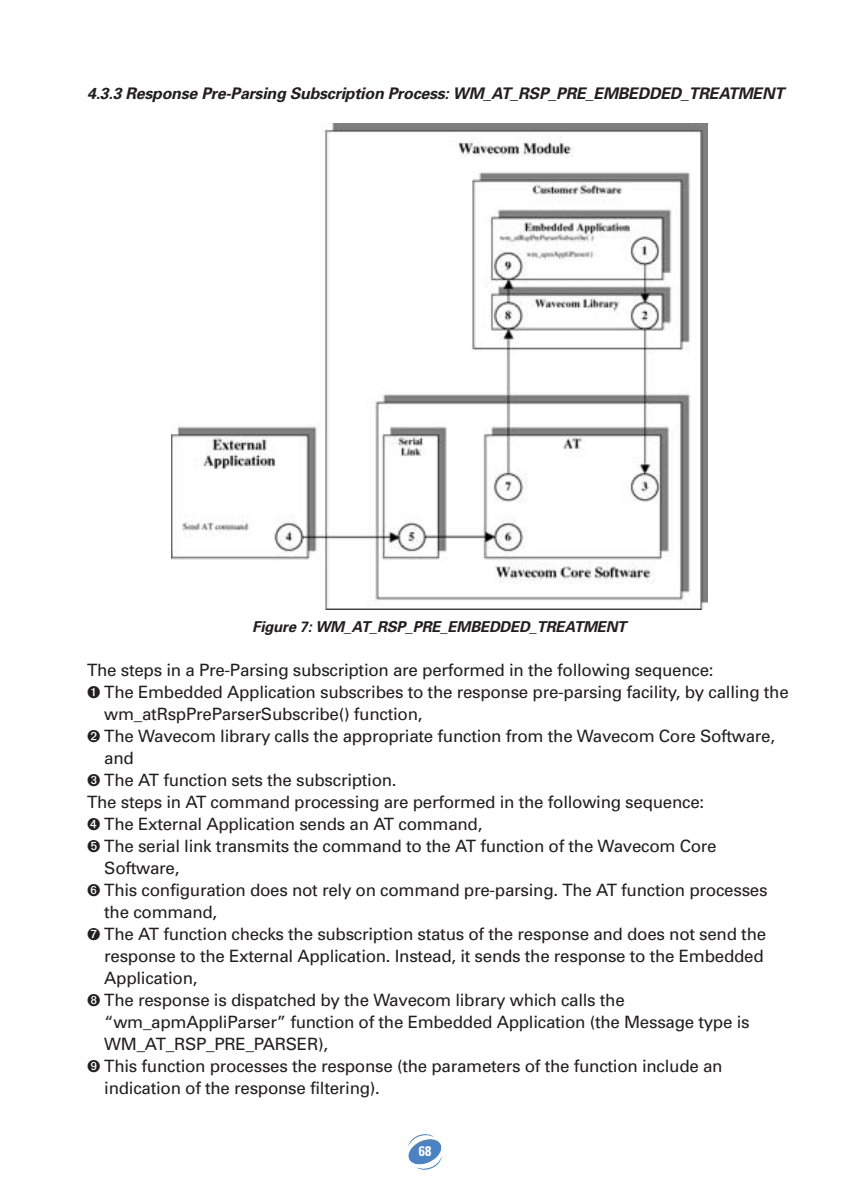
<style>
.page{position:relative;width:850px;height:1190px;background:#fff}
.page>*{position:absolute;margin:0;border:0;box-sizing:border-box;transform-origin:0 0}
.t1{font:17px "Univers";letter-spacing:-.015em;color:#231f20}
.t2{font:italic 700 16px "Univers";letter-spacing:-.015em;color:#231f20}
.t3{font:italic 700 15px "Univers";letter-spacing:-.015em;color:#231f20}
.t4{font:700 condensed 14px "Univers";color:#fff}
</style>
<div class="page">
<svg style="left:408px;top:1134px;width:34px;height:36px"></svg>
<img style="left:171px;top:124px;width:537px;height:486px">
<p class="t2" style="left:87px;top:87px;width:699px">4.3.3 Response Pre-Parsing Subscription Process: WM_AT_RSP_PRE_EMBEDDED_TREATMENT</p>
<p class="t3" style="left:252px;top:621px;width:376px">Figure 7: WM_AT_RSP_PRE_EMBEDDED_TREATMENT</p>
<p class="t1" style="left:87px;top:664px;width:628px">The steps in a Pre-Parsing subscription are performed in the following sequence:</p>
<p class="t1" style="left:87px;top:686px;width:703px">➊ The Embedded Application subscribes to the response pre-parsing facility, by calling the</p>
<p class="t1" style="left:104px;top:708px;width:320px">wm_atRspPreParserSubscribe() function,</p>
<p class="t1" style="left:87px;top:730px;width:690px">➋ The Wavecom library calls the appropriate function from the Wavecom Core Software,</p>
<p class="t1" style="left:104px;top:752px;width:31px">and</p>
<p class="t1" style="left:87px;top:774px;width:311px">➌ The AT function sets the subscription.</p>
<p class="t1" style="left:87px;top:796px;width:619px">The steps in AT command processing are performed in the following sequence:</p>
<p class="t1" style="left:87px;top:818px;width:397px">➍ The External Application sends an AT command,</p>
<p class="t1" style="left:87px;top:840px;width:631px">➎ The serial link transmits the command to the AT function of the Wavecom Core</p>
<p class="t1" style="left:104px;top:862px;width:77px">Software,</p>
<p class="t1" style="left:87px;top:884px;width:682px">➏ This configuration does not rely on command pre-parsing. The AT function processes</p>
<p class="t1" style="left:104px;top:906px;width:115px">the command,</p>
<p class="t1" style="left:87px;top:928px;width:681px">➐ The AT function checks the subscription status of the response and does not send the</p>
<p class="t1" style="left:104px;top:950px;width:661px">response to the External Application. Instead, it sends the response to the Embedded</p>
<p class="t1" style="left:104px;top:972px;width:95px">Application,</p>
<p class="t1" style="left:87px;top:994px;width:539px">➑ The response is dispatched by the Wavecom library which calls the</p>
<p class="t1" style="left:104px;top:1016px;width:647px">“wm_apmAppliParser” function of the Embedded Application (the Message type is</p>
<p class="t1" style="left:104px;top:1038px;width:225px">WM_AT_RSP_PRE_PARSER),</p>
<p class="t1" style="left:87px;top:1060px;width:637px">➒ This function processes the response (the parameters of the function include an</p>
<p class="t1" style="left:104px;top:1082px;width:277px">indication of the response filtering).</p>
<p class="t4" style="left:419px;top:1145px;width:14px">68</p>
</div>
